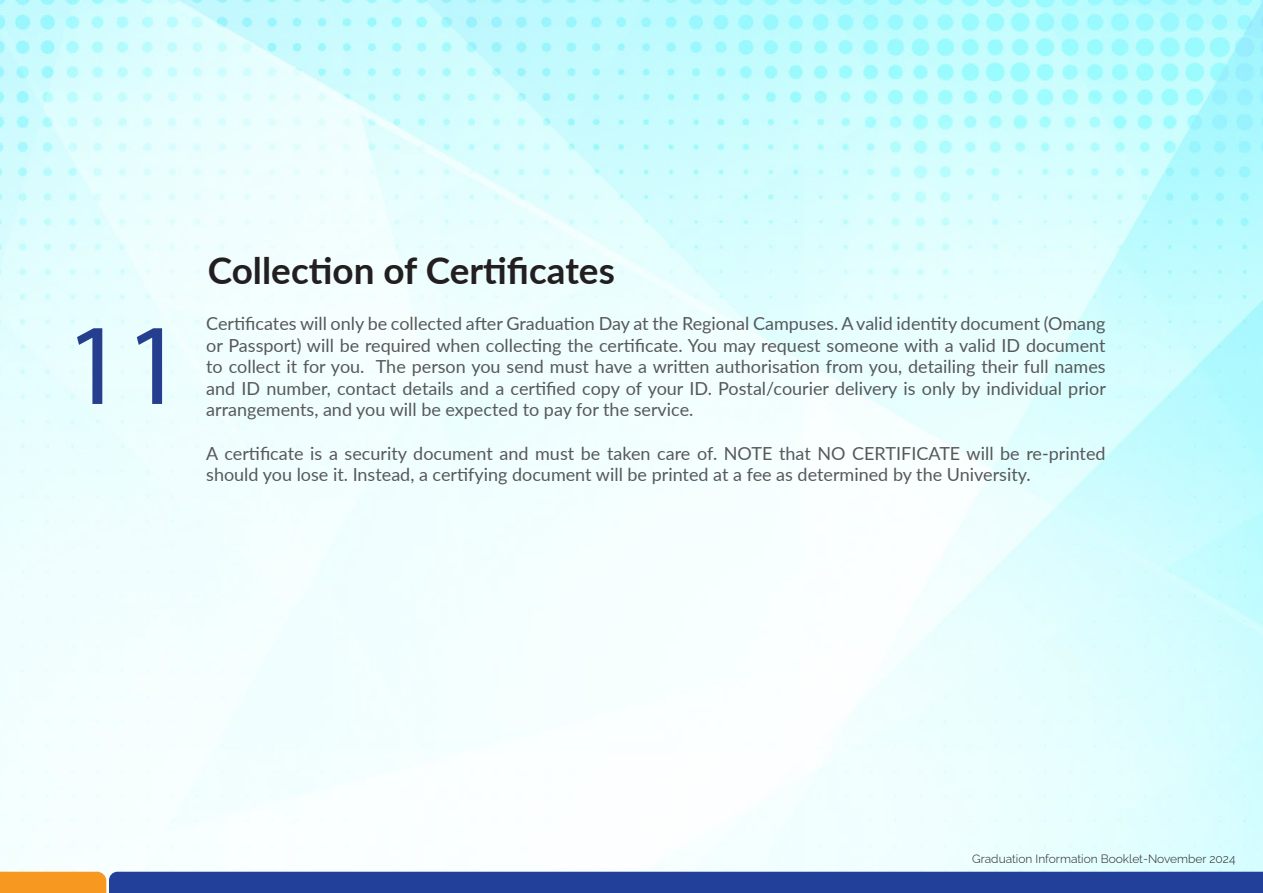
<style>
.page{position:relative;width:1263px;height:893px;background:#fff}
.page>*{position:absolute;margin:0;border:0;box-sizing:border-box;transform-origin:0 0}
.t1{font:116.4px "Myriad Pro";color:#253f8e}
.t2{font:700 36.9px "Lato";color:#231f20}
.t3{font:18px/21.6px "Lato";color:#57585a;text-align:justify}
.t4{font:300 12px "Raleway";color:#231f20}
</style>
<div class="page">
<img style="left:0;top:0;width:1263px;height:872px">
<svg style="left:0;top:872px;width:1263px;height:21px;background:#34478f"></svg>
<p class="t1" style="left:65px;top:293px;width:121px">11</p>
<p class="t2" style="left:208px;top:243px;width:409px">Collection of Certificates</p>
<p class="t3" style="left:206px;top:312px;width:901px">Certificates will only be collected after Graduation Day at the Regional Campuses. A valid identity document (Omang or Passport) will be required when collecting the certificate. You may request someone with a valid ID document to collect it for you. The person you send must have a written authorisation from you, detailing their full names and ID number, contact details and a certified copy of your ID. Postal/courier delivery is only by individual prior arrangements, and you will be expected to pay for the service.</p>
<p class="t3" style="left:206px;top:441px;width:901px">A certificate is a security document and must be taken care of. NOTE that NO CERTIFICATE will be re-printed should you lose it. Instead, a certifying document will be printed at a fee as determined by the University.</p>
<p class="t4" style="left:972px;top:849px;width:265px">Graduation Information Booklet-November 2024</p>
</div>
